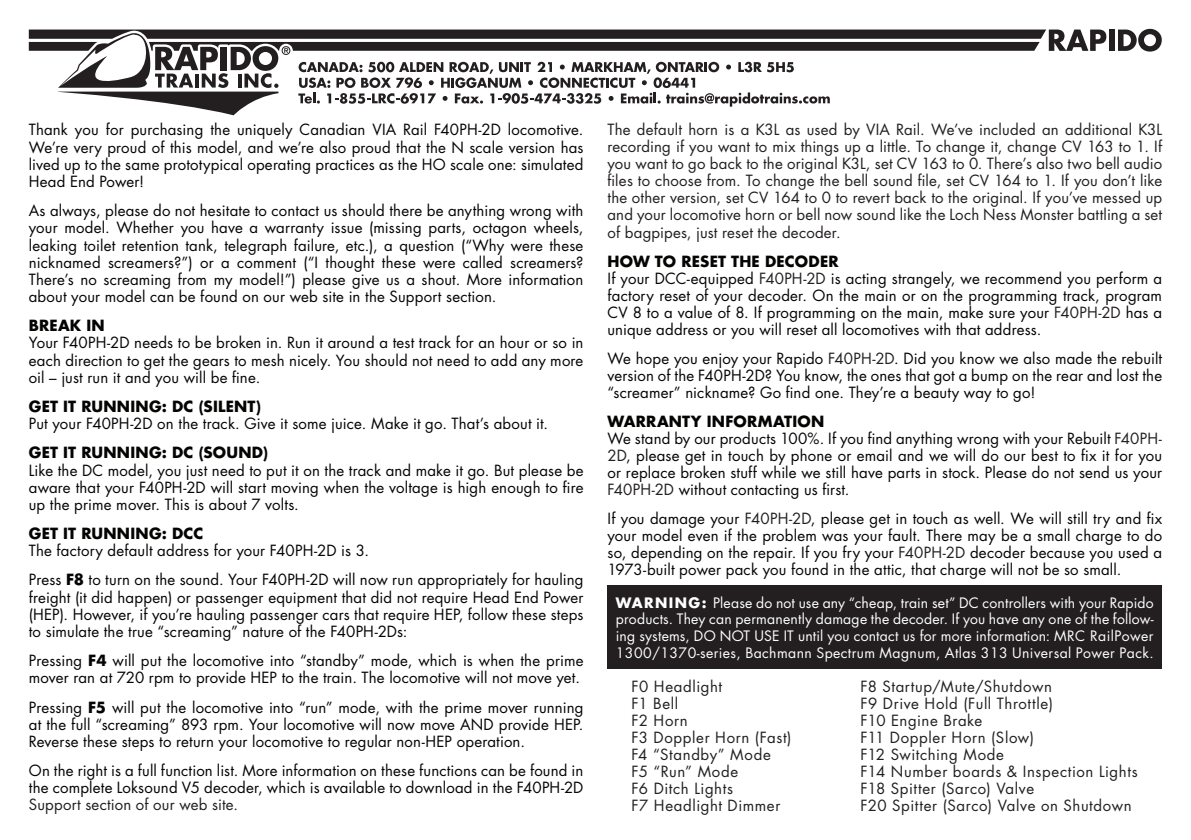
<style>
.page{position:relative;width:1191px;height:840px;background:#fff}
.page>*{position:absolute;margin:0;border:0;box-sizing:border-box;transform-origin:0 0}
.t1{font:15px/17.2px "Futura Std";letter-spacing:.01em;color:#040503;text-align:justify}
.t2{font:15px/17px "Futura Std";letter-spacing:.035em;color:#231f20}
.t3{font:700 15px "Futura Std";letter-spacing:.015em;color:#040503}
.t4{font:15px "Futura Std";letter-spacing:.015em;color:#231f20}
.t5{font:14px/16.8px "Futura Std";letter-spacing:.03em;color:#fff;text-align:justify}
.s1{font-weight:700}
.s2{color:#231f20}
</style>
<div class="page">
<div style="left:1108px;top:30px;width:6px;height:21px;background:#231f20"></div>
<svg style="left:1118px;top:29px;width:43px;height:23px"></svg>
<svg style="left:29px;top:29px;width:1077px;height:86px"></svg>
<div style="left:607px;top:585px;width:555px;height:83px;background:#231f20"></div>
<p class="t1" style="left:29px;top:121px;width:556px">Thank you for purchasing the uniquely Canadian VIA Rail F40PH-2D locomotive.<br>We’re very proud of this model, and we’re also proud that the N scale version has lived up to the same prototypical operating practices as the HO scale one: simulated Head End Power!</p>
<p class="t1" style="left:29px;top:202px;width:556px">As always, please do not hesitate to contact us should there be anything wrong with your model. Whether you have a warranty issue (missing parts, octagon wheels, leaking toilet retention tank, telegraph failure, etc.), a question (“Why were these nicknamed screamers?”) or a comment (“I thought these were called screamers?<br>There’s no screaming from my model!”) please give us a shout. More information about your model can be found on our web site in the Support section.</p>
<p class="t3" style="left:29px;top:315px;width:77px">BREAK IN</p>
<p class="t1" style="left:29px;top:334px;width:556px">Your F40PH-2D needs to be broken in. Run it around a test track for an hour or so in each direction to get the gears to mesh nicely. You should not need to add any more oil – just run it and you will be fine.</p>
<p class="t3" style="left:29px;top:396px;width:234px">GET IT RUNNING: DC (SILENT)</p>
<p class="t1" style="left:29px;top:415px;width:521px">Put your F40PH-2D on the track. Give it some juice. Make it go. That’s about it.</p>
<p class="t3" style="left:29px;top:442px;width:241px">GET IT RUNNING: DC (SOUND)</p>
<p class="t1" style="left:29px;top:461px;width:556px">Like the DC model, you just need to put it on the track and make it go. But please be aware that your F40PH-2D will start moving when the voltage is high enough to fire up the prime mover. This is about 7 volts.</p>
<p class="t3" style="left:29px;top:523px;width:176px">GET IT RUNNING: DCC</p>
<p class="t1" style="left:29px;top:536px;width:556px;line-height:29.2px">The factory default address for your F40PH-2D is 3.<br>Press <span class="s1">F8</span> to turn on the sound. Your F40PH-2D will now run appropriately for hauling</p>
<p class="t1" style="left:29px;top:588px;width:556px">freight (it did happen) or passenger equipment that did not require Head End Power (HEP). However, if you’re hauling passenger cars that require HEP, follow these steps to simulate the true “screaming” nature of the F40PH-2Ds:</p>
<p class="t1" style="left:29px;top:651px;width:556px">Pressing <span class="s1">F4</span> will put the locomotive into “standby” mode, which is when the prime mover ran at 720 rpm to provide HEP to the train. The locomotive will not move yet.</p>
<p class="t1" style="left:29px;top:698px;width:556px">Pressing <span class="s1">F5</span> will put the locomotive into “run” mode, with the prime mover running at the full “screaming” 893 rpm. Your locomotive will now move AND provide HEP.<br>Reverse these steps to return your locomotive to regular non-HEP operation.</p>
<p class="t1" style="left:29px;top:761px;width:556px">On the right is a full function list. More information on these functions can be found in the complete Loksound V5 decoder, which is available to download in the F40PH-2D</p>
<p class="t4" style="left:29px;top:794px;width:211px">Support section of our web site.</p>
<p class="t2" style="left:607px;top:121px;width:556px;text-align:justify">The default horn is a K3L as used by VIA Rail. We’ve included an additional K3L recording if you want to mix things up a little. To change it, change CV 163 to 1. If you want to go back to the original K3L, set CV 163 to 0. There’s also two bell audio files to choose from. To change the bell sound file, set CV 164 to 1. If you don’t like the other version, set CV 164 to 0 to revert back to the original. If you’ve messed up and your locomotive horn or bell now sound like the Loch Ness Monster battling a set of bagpipes, just reset the decoder.</p>
<p class="t1" style="left:607px;top:252px;width:556px;text-align:left"><span class="s1">HOW TO RESET THE DECODER<br></span>If your DCC-equipped <span class="s2">F40PH-2D</span> is acting strangely, we recommend you perform a factory reset of your decoder. On the main or on the programming track, program CV 8 to a value of 8. If programming on the main, make sure your <span class="s2">F40PH-2D</span> has a unique address or you will reset all locomotives with that address.</p>
<p class="t1" style="left:607px;top:349px;width:556px">We hope you enjoy your Rapido <span class="s2">F40PH-2D</span>. Did you know we also made the rebuilt version of the F40PH-2D? You know, the ones that got a bump on the rear and lost the “screamer” nickname? Go find one. They’re a beauty way to go!</p>
<p class="t1" style="left:607px;top:412px;width:556px;text-align:left"><span class="s1">WARRANTY INFORMATION<br></span>We stand by our products 100%. If you find anything wrong with your Rebuilt <span class="s2">F40PH-2D</span>, please get in touch by phone or email and we will do our best to fix it for you or replace broken stuff while we still have parts in stock. Please do not send us your <span class="s2">F40PH-2D</span> without contacting us first.</p>
<p class="t1" style="left:607px;top:509px;width:556px">If you damage your <span class="s2">F40PH-2D</span>, please get in touch as well. We will still try and fix your model even if the problem was your fault. There may be a small charge to do so, depending on the repair. If you fry your <span class="s2">F40PH-2D</span> decoder because you used a 1973-built power pack you found in the attic, that charge will not be so small.</p>
<p class="t5" style="left:616px;top:594px;width:539px"><span class="s1">WARNING:</span> Please do not use any “cheap, train set” DC controllers with your Rapido products. They can permanently damage the decoder. If you have any one of the follow&shy;ing systems, DO NOT USE IT until you contact us for more information: MRC RailPower 1300/1370-series, Bachmann Spectrum Magnum, Atlas 313 Universal Power Pack.</p>
<p class="t2" style="left:860px;top:677px;width:278px">F8 Startup/Mute/Shutdown<br>F9 Drive Hold (Full Throttle)<br>F10 Engine Brake<br>F11 Doppler Horn (Slow)<br>F12 Switching Mode<br>F14 Number boards &amp; Inspection Lights<br>F18 Spitter (Sarco) Valve<br>F20 Spitter (Sarco) Valve on Shutdown</p>
<p class="t2" style="left:631px;top:677px;width:161px">F0 Headlight<br>F1 Bell<br>F2 Horn<br>F3 Doppler Horn (Fast)<br>F4 “Standby” Mode<br>F5 “Run” Mode<br>F6 Ditch Lights<br>F7 Headlight Dimmer</p>
</div>
